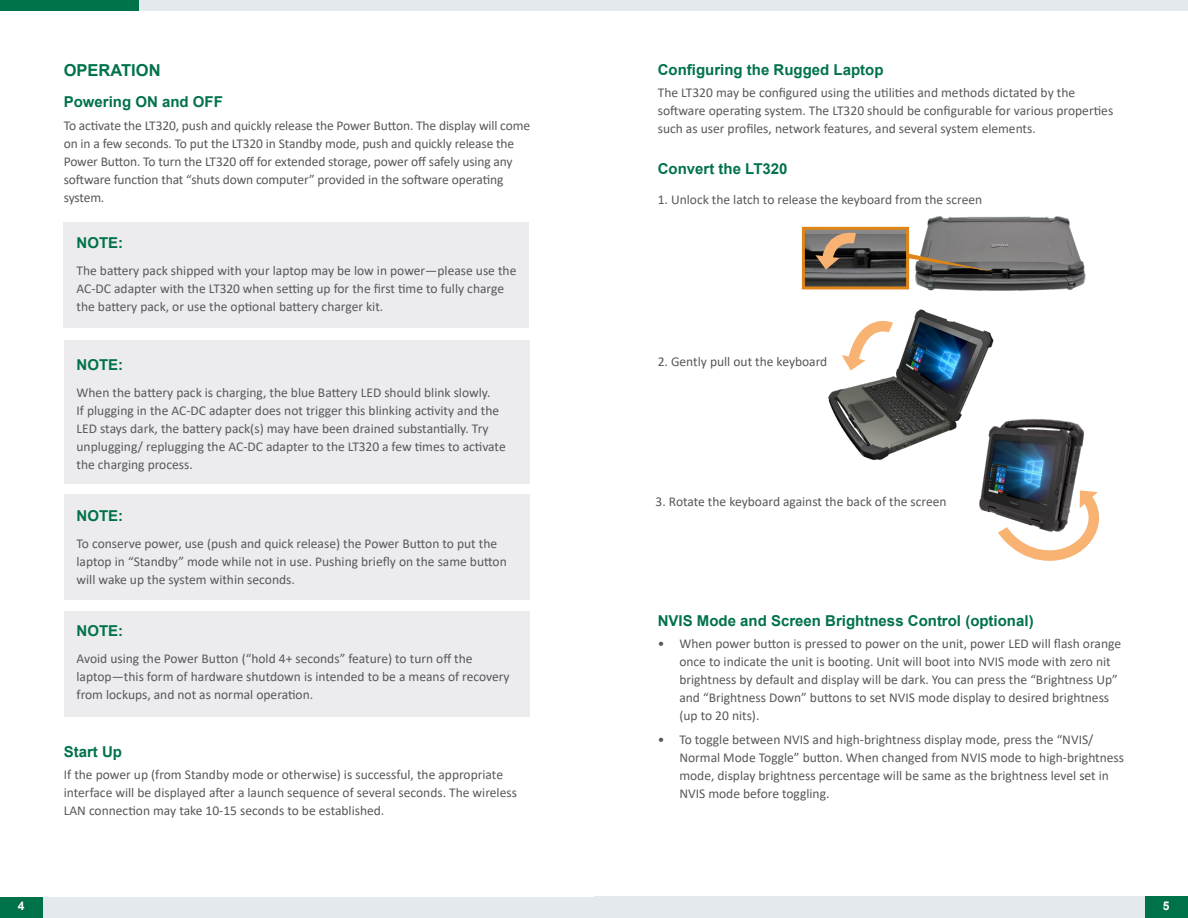
<style>
.page{position:relative;width:1188px;height:918px;background:#fff}
.page>*{position:absolute;margin:0;border:0;box-sizing:border-box;transform-origin:0 0}
.Header_1{font:700 16.5px "Arial";color:#007249}
.Header_2{font:700 15px "Arial";color:#007249}
.t1{font:13.5px/18px "Calibri";color:#57585a}
.t2{font:700 12px "Arial";color:#fff}
</style>
<div class="page">
<div style="left:594px;top:0;width:594px;height:10px;background:#e3e9ec"></div>
<div style="left:594px;top:897px;width:551px;height:21px;background:#e3e9ec"></div>
<div style="left:1145px;top:897px;width:43px;height:21px;background:#007249"></div>
<div style="left:0;top:0;width:140px;height:10px;background:#007249"></div>
<div style="left:140px;top:0;width:454px;height:10px;background:#e3e9ec"></div>
<div style="left:43px;top:897px;width:551px;height:21px;background:#e3e9ec"></div>
<div style="left:0;top:897px;width:43px;height:21px;background:#007249"></div>
<div style="left:64px;top:222px;width:465px;height:106px;background:#ececee"></div>
<div style="left:64px;top:340px;width:465px;height:144px;background:#ececee"></div>
<div style="left:64px;top:494px;width:465px;height:106px;background:#ececee"></div>
<div style="left:64px;top:611px;width:465px;height:106px;background:#ececee"></div>
<img style="left:927px;top:216px;width:159px;height:75px">
<img style="left:828px;top:309px;width:166px;height:151px">
<img style="left:940px;top:406px;width:145px;height:107px">
<svg style="left:840px;top:315px;width:61px;height:60px"></svg>
<svg style="left:992px;top:482px;width:108px;height:79px"></svg>
<svg style="left:801px;top:225px;width:194px;height:66px;background:#7e7366"></svg>
<p class="t2" style="left:18px;top:897px;width:8px">4</p>
<p class="Header_1" style="left:64px;top:59px;width:98px">OPERATION</p>
<p class="Header_2" style="left:64px;top:92px;width:161px">Powering ON and OFF</p>
<p class="t1" style="left:64px;top:116px;width:468px">To activate the LT320, push and quickly release the Power Button. The display will come on in a few seconds. To put the LT320 in Standby mode, push and quickly release the Power Button. To turn the LT320 off for extended storage, power off safely using any software function that “shuts down computer” provided in the software operating system.</p>
<p class="Header_2" style="left:77px;top:233px;width:48px">NOTE:</p>
<p class="t1" style="left:77px;top:262px;width:441px">The battery pack shipped with your laptop may be low in power—please use the<br>AC-DC adapter with the LT320 when setting up for the first time to fully charge the battery pack, or use the optional battery charger kit.</p>
<p class="Header_2" style="left:77px;top:354px;width:48px">NOTE:</p>
<p class="t1" style="left:77px;top:383px;width:431px">When the battery pack is charging, the blue Battery LED should blink slowly.<br>If plugging in the AC-DC adapter does not trigger this blinking activity and the LED stays dark, the battery pack(s) may have been drained substantially. Try unplugging/ replugging the AC-DC adapter to the LT320 a few times to activate the charging process.</p>
<p class="Header_2" style="left:77px;top:506px;width:48px">NOTE:</p>
<p class="t1" style="left:77px;top:535px;width:432px">To conserve power, use (push and quick release) the Power Button to put the laptop in “Standby” mode while not in use. Pushing briefly on the same button will wake up the system within seconds.</p>
<p class="Header_2" style="left:77px;top:620px;width:48px">NOTE:</p>
<p class="t1" style="left:77px;top:649px;width:435px">Avoid using the Power Button (“hold 4+ seconds” feature) to turn off the laptop—this form of hardware shutdown is intended to be a means of recovery from lockups, and not as normal operation.</p>
<p class="Header_2" style="left:64px;top:741px;width:60px">Start Up</p>
<p class="t1" style="left:64px;top:766px;width:455px">If the power up (from Standby mode or otherwise) is successful, the appropriate interface will be displayed after a launch sequence of several seconds. The wireless<br>LAN connection may take 10-15 seconds to be established.</p>
<p class="Header_2" style="left:658px;top:59px;width:227px">Configuring the Rugged Laptop</p>
<p class="t1" style="left:658px;top:84px;width:457px">The LT320 may be configured using the utilities and methods dictated by the software operating system. The LT320 should be configurable for various properties such as user profiles, network features, and several system elements.</p>
<p class="Header_2" style="left:658px;top:158px;width:131px">Convert the LT320</p>
<p class="t1" style="left:658px;top:191px;width:326px">1. Unlock the latch to release the keyboard from the screen</p>
<p class="t1" style="left:658px;top:352px;width:171px">2. Gently pull out the keyboard</p>
<p class="t1" style="left:656px;top:492px;width:292px">3. Rotate the keyboard against the back of the screen</p>
<p class="Header_2" style="left:658px;top:610px;width:377px">NVIS Mode and Screen Brightness Control (optional)</p>
<p class="t1" style="left:679px;top:635px;width:443px;text-indent:-22px">• When power button is pressed to power on the unit, power LED will flash orange once to indicate the unit is booting. Unit will boot into NVIS mode with zero nit brightness by default and display will be dark. You can press the “Brightness Up” and “Brightness Down” buttons to set NVIS mode display to desired brightness (up to 20 nits).</p>
<p class="t1" style="left:679px;top:731px;width:446px;text-indent:-22px">• To toggle between NVIS and high-brightness display mode, press the “NVIS/ Normal Mode Toggle” button. When changed from NVIS mode to high-brightness mode, display brightness percentage will be same as the brightness level set in NVIS mode before toggling.</p>
<p class="t2" style="left:1163px;top:898px;width:8px">5</p>
</div>
